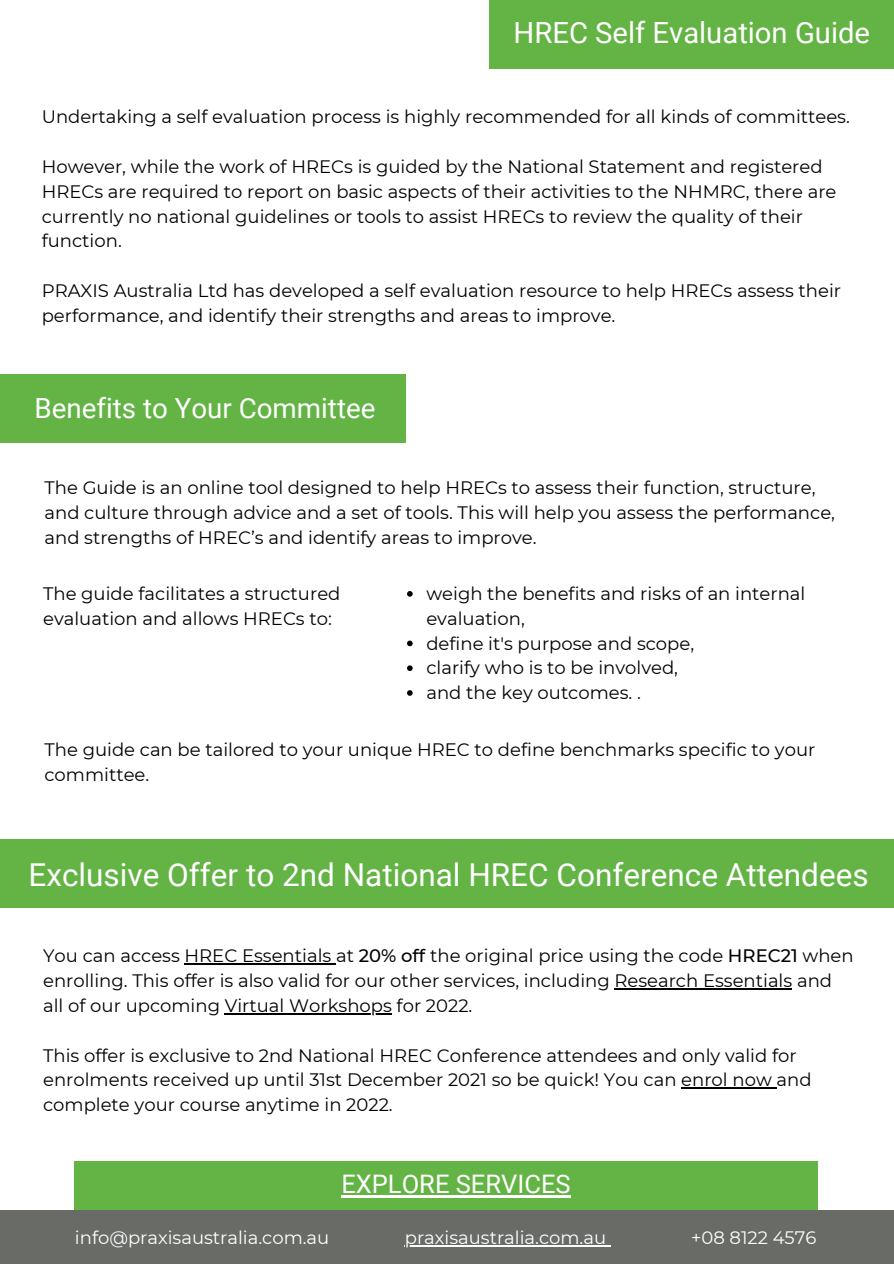
<style>
.page{position:relative;width:894px;height:1264px;background:#fff}
.page>*{position:absolute;margin:0;border:0;box-sizing:border-box;transform-origin:0 0}
.t1{font:31.5px "Roboto";color:#fff}
.t2{font:29.25px "Roboto";color:#fff}
.t3{font:27.75px "Roboto";color:#fff}
.t4{font:25.5px "Roboto";color:#fff}
.t5{font:18px/24.8px "Montserrat";color:#000}
.t6{font:18px "Montserrat";color:#fff}
.s1{font-weight:500}
</style>
<div class="page">
<div style="left:489px;top:0;width:404px;height:69px;background:#63b345"></div>
<div style="left:0;top:1209px;width:893px;height:54px;background:#696b67"></div>
<div style="left:74px;top:1160px;width:743px;height:49px;background:#63b345"></div>
<hr style="left:405px;top:1244px;width:201px;height:2px;background:#fff">
<hr style="left:341px;top:1194px;width:229px;height:3px;background:#fff">
<div style="left:0;top:838px;width:893px;height:69px;background:#63b345"></div>
<hr style="left:184px;top:963px;width:152px;height:1px;background:#000">
<hr style="left:614px;top:988px;width:178px;height:1px;background:#000">
<hr style="left:225px;top:1013px;width:167px;height:1px;background:#000">
<hr style="left:681px;top:1087px;width:95px;height:1px;background:#000">
<div style="left:0;top:374px;width:405px;height:69px;background:#63b345"></div>
<svg style="left:407px;top:591px;width:5px;height:5px"></svg>
<svg style="left:407px;top:640px;width:5px;height:6px"></svg>
<svg style="left:407px;top:665px;width:5px;height:6px"></svg>
<svg style="left:407px;top:690px;width:5px;height:5px"></svg>
<p class="t2" style="left:513px;top:16px;width:358px">HREC Self Evaluation Guide</p>
<p class="t5" style="left:42px;top:105px;width:809px">Undertaking a self evaluation process is highly recommended for all kinds of committees.</p>
<p class="t5" style="left:42px;top:154px;width:796px">However, while the work of HRECs is guided by the National Statement and registered HRECs are required to report on basic aspects of their activities to the NHMRC, there are currently no national guidelines or tools to assist HRECs to review the quality of their function.</p>
<p class="t5" style="left:42px;top:278px;width:800px">PRAXIS Australia Ltd has developed a self evaluation resource to help HRECs assess their performance, and identify their strengths and areas to improve.</p>
<p class="t3" style="left:34px;top:392px;width:342px">Benefits to Your Committee</p>
<p class="t5" style="left:44px;top:475px;width:791px">The Guide is an online tool designed to help HRECs to assess their function, structure, and culture through advice and a set of tools. This will help you assess the performance, and strengths of HREC’s and identify areas to improve.</p>
<p class="t5" style="left:43px;top:581px;width:299px">The guide facilitates a structured evaluation and allows HRECs to:</p>
<p class="t5" style="left:426px;top:581px;width:380px">weigh the benefits and risks of an internal evaluation,</p>
<p class="t5" style="left:426px;top:630px;width:269px">define it's purpose and scope,</p>
<p class="t5" style="left:426px;top:655px;width:253px">clarify who is to be involved,</p>
<p class="t5" style="left:426px;top:680px;width:216px">and the key outcomes. .</p>
<p class="t5" style="left:44px;top:737px;width:772px">The guide can be tailored to your unique HREC to define benchmarks specific to your committee.</p>
<p class="t1" style="left:28px;top:857px;width:841px">Exclusive Offer to 2nd National HREC Conference Attendees</p>
<p class="t5" style="left:43px;top:943px;width:811px">You can access HREC Essentials at <span class="s1">20% off</span> the original price using the code <span class="s1">HREC21</span> when enrolling. This offer is also valid for our other services, including Research Essentials and all of our upcoming Virtual Workshops for 2022.</p>
<p class="t5" style="left:43px;top:1042px;width:769px">This offer is exclusive to 2nd National HREC Conference attendees and only valid for enrolments received up until 31st December 2021 so be quick! You can enrol now and complete your course anytime in 2022.</p>
<p class="t4" style="left:341px;top:1169px;width:231px">EXPLORE SERVICES</p>
<p class="t6" style="left:75px;top:1226px;width:256px">info@praxisaustralia.com.au</p>
<p class="t6" style="left:405px;top:1226px;width:203px">praxisaustralia.com.au</p>
<p class="t6" style="left:690px;top:1226px;width:127px">+08 8122 4576</p>
</div>
